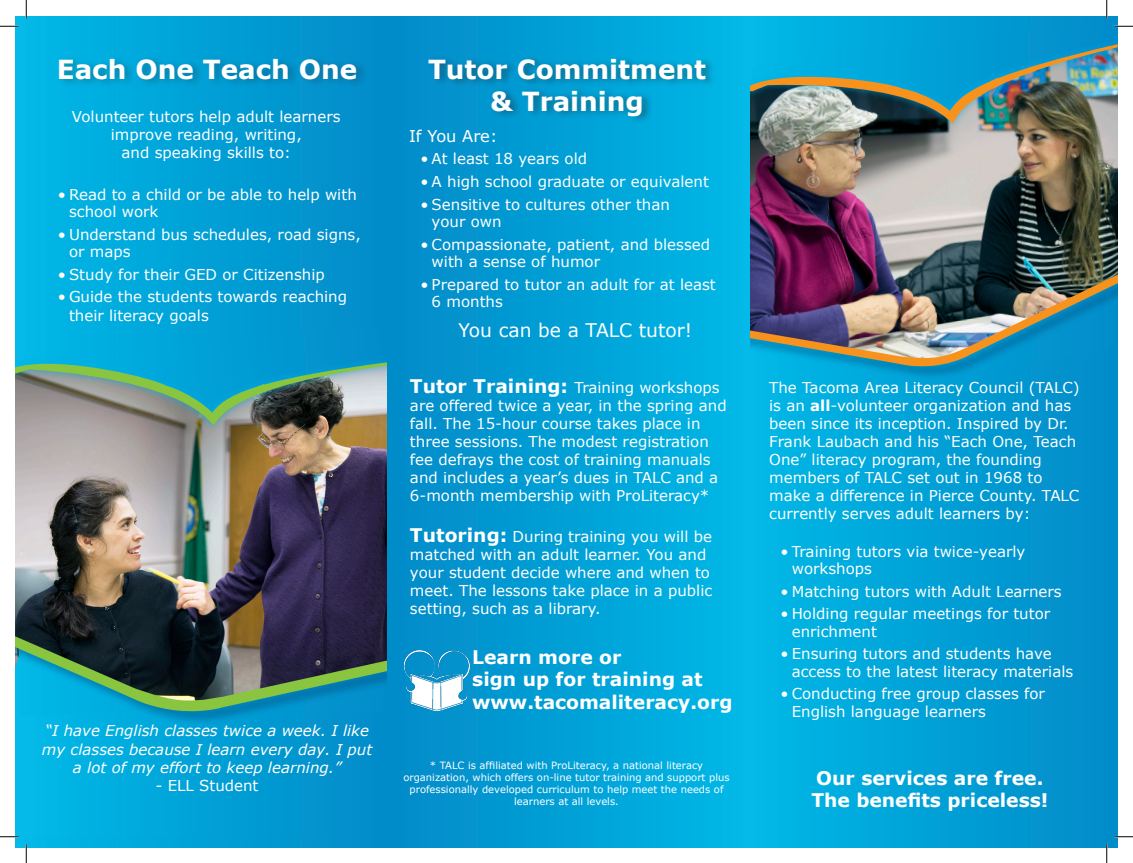
<style>
.page{position:relative;width:1133px;height:863px;background:#fff}
.page>*{position:absolute;margin:0;border:0;box-sizing:border-box;transform-origin:0 0}
.t1{font:700 26.25px "Verdana";color:#fff}
.t2{font:700 18.75px "Verdana";color:#fff}
.t3{font:18.75px "Verdana";color:#fff}
.t4{font:16.25px "Verdana";color:#fff}
.t5{font:15px/18px "Verdana";color:#fff}
.t6{font:italic 15px/18px "Verdana";color:#fff;text-align:center}
.t7{font:10px/12px "Verdana";color:#fff;text-align:center}
.s1{font-style:italic}
.s2{font-weight:700;font-size:18.75px}
.s3{font-weight:700}
</style>
<div class="page">
<div style="left:16px;top:17px;width:373px;height:831px;background:linear-gradient(to right,#00b9e7,#028ac8)"></div>
<div style="left:27px;top:573px;width:360px;height:263px;background:linear-gradient(to right,#00b9e7,#028ac8)"></div>
<img style="left:15px;top:478px;width:373px;height:45px">
<svg style="left:15px;top:272px;width:373px;height:206px"></svg>
<svg style="left:15px;top:327px;width:373px;height:98px"></svg>
<div style="left:15px;top:524px;width:507px;height:202px;background:#00588b;opacity:.5"></div>
<img style="left:15px;top:523px;width:373px;height:189px">
<div style="left:58px;top:54px;width:310px;height:34px;background:#231f20;opacity:.3"></div>
<div style="left:746px;top:17px;width:371px;height:831px;background:linear-gradient(to right,#00b9e7,#028ac8)"></div>
<img style="left:731px;top:15px;width:387px;height:155px">
<div style="left:716px;top:171px;width:402px;height:210px;background:#00588b;opacity:.5"></div>
<img style="left:749px;top:170px;width:369px;height:196px">
<div style="left:388px;top:17px;width:361px;height:831px;background:linear-gradient(to right,#028ac8,#00b8e7)"></div>
<img style="left:400px;top:649px;width:72px;height:71px">
<div style="left:427px;top:55px;width:290px;height:70px;background:#231f20;opacity:.43"></div>
<svg style="left:0;top:25px;width:19px;height:2px"></svg>
<img style="left:741px;top:25px;width:391px;height:99px">
<svg style="left:0;top:835px;width:19px;height:2px"></svg>
<svg style="left:1114px;top:835px;width:18px;height:2px"></svg>
<svg style="left:25px;top:0;width:2px;height:19px"></svg>
<svg style="left:25px;top:844px;width:2px;height:18px"></svg>
<svg style="left:1105px;top:0;width:2px;height:19px"></svg>
<svg style="left:1105px;top:844px;width:2px;height:18px"></svg>
<p class="t1" style="left:57px;top:52px;width:302px">Each One Teach One</p>
<p class="t5" style="left:72px;top:108px;width:270px">Volunteer tutors help adult learners</p>
<p class="t5" style="left:111px;top:126px;width:192px">improve reading, writing,</p>
<p class="t5" style="left:122px;top:144px;width:171px">and speaking skills to:</p>
<p class="t5" style="left:69px;top:186px;width:289px;line-height:17.5px;text-indent:-11px">• Read to a child or be able to help with school work</p>
<p class="t5" style="left:69px;top:226px;width:293px;line-height:17.5px;text-indent:-11px">• Understand bus schedules, road signs, or maps</p>
<p class="t5" style="left:58px;top:265px;width:268px">• Study for their GED or Citizenship</p>
<p class="t5" style="left:69px;top:288px;width:280px;line-height:18.8px;text-indent:-11px">• Guide the students towards reaching their literacy goals</p>
<p class="t6" style="left:42px;top:722px;width:332px">“I have English classes twice a week. I like my classes because I learn every day. I put a lot of my effort to keep learning.”</p>
<p class="t5" style="left:156px;top:776px;width:104px"><span class="s1">-</span> ELL Student</p>
<p class="t1" style="left:428px;top:52px;width:280px">Tutor Commitment</p>
<p class="t1" style="left:490px;top:84px;width:155px">&amp; Training</p>
<p class="t4" style="left:409px;top:126px;width:90px">If You Are:</p>
<p class="t5" style="left:420px;top:150px;width:168px">• At least 18 years old</p>
<p class="t5" style="left:420px;top:173px;width:290px">• A high school graduate or equivalent</p>
<p class="t5" style="left:431px;top:195px;width:240px;line-height:17.5px;text-indent:-11px">• Sensitive to cultures other than your own</p>
<p class="t5" style="left:431px;top:235px;width:280px;line-height:17.5px;text-indent:-11px">• Compassionate, patient, and blessed with a sense of humor</p>
<p class="t5" style="left:431px;top:275px;width:286px;line-height:17.5px;text-indent:-11px">• Prepared to tutor an adult for at least<br>6 months</p>
<p class="t3" style="left:458px;top:318px;width:235px">You can be a TALC tutor!</p>
<p class="t5" style="left:410px;top:379px;width:318px"><span class="s2">Tutor Training:</span> Training workshops are offered twice a year, in the spring and fall. The 15-hour course takes place in three sessions. The modest registration fee defrays the cost of training manuals and includes a year’s dues in TALC and a 6-month membership with ProLiteracy*</p>
<p class="t5" style="left:410px;top:527px;width:304px"><span class="s2">Tutoring:</span> During training you will be matched with an adult learner. You and your student decide where and when to meet. The lessons take place in a public setting, such as a library.</p>
<p class="t2" style="left:472px;top:644px;width:151px">Learn more or</p>
<p class="t2" style="left:472px;top:667px;width:232px">sign up for training at</p>
<p class="t2" style="left:472px;top:689px;width:262px">www.tacomaliteracy.org</p>
<p class="t7" style="left:403px;top:759px;width:328px">* TALC is affiliated with ProLiteracy, a national literacy organization, which offers on-line tutor training and support plus professionally developed curriculum to help meet the needs of learners at all levels.</p>
<p class="t5" style="left:769px;top:378px;width:312px">The Tacoma Area Literacy Council (TALC) is an <span class="s3">all</span>-volunteer organization and has been since its inception. Inspired by Dr.<br>Frank Laubach and his “Each One, Teach One” literacy program, the founding members of TALC set out in 1968 to make a difference in Pierce County. TALC currently serves adult learners by:</p>
<p class="t5" style="left:791px;top:543px;width:235px;line-height:17.5px;text-indent:-11px">• Training tutors via twice-yearly workshops</p>
<p class="t5" style="left:780px;top:582px;width:283px">• Matching tutors with Adult Learners</p>
<p class="t5" style="left:791px;top:605px;width:260px;line-height:17.5px;text-indent:-11px">• Holding regular meetings for tutor enrichment</p>
<p class="t5" style="left:791px;top:645px;width:283px;line-height:17.5px;text-indent:-11px">• Ensuring tutors and students have access to the latest literacy materials</p>
<p class="t5" style="left:791px;top:685px;width:255px;line-height:17.5px;text-indent:-11px">• Conducting free group classes for<br>English language learners</p>
<p class="t2" style="left:816px;top:765px;width:229px">Our services are free.</p>
<p class="t2" style="left:811px;top:788px;width:239px">The benefits priceless!</p>
</div>
